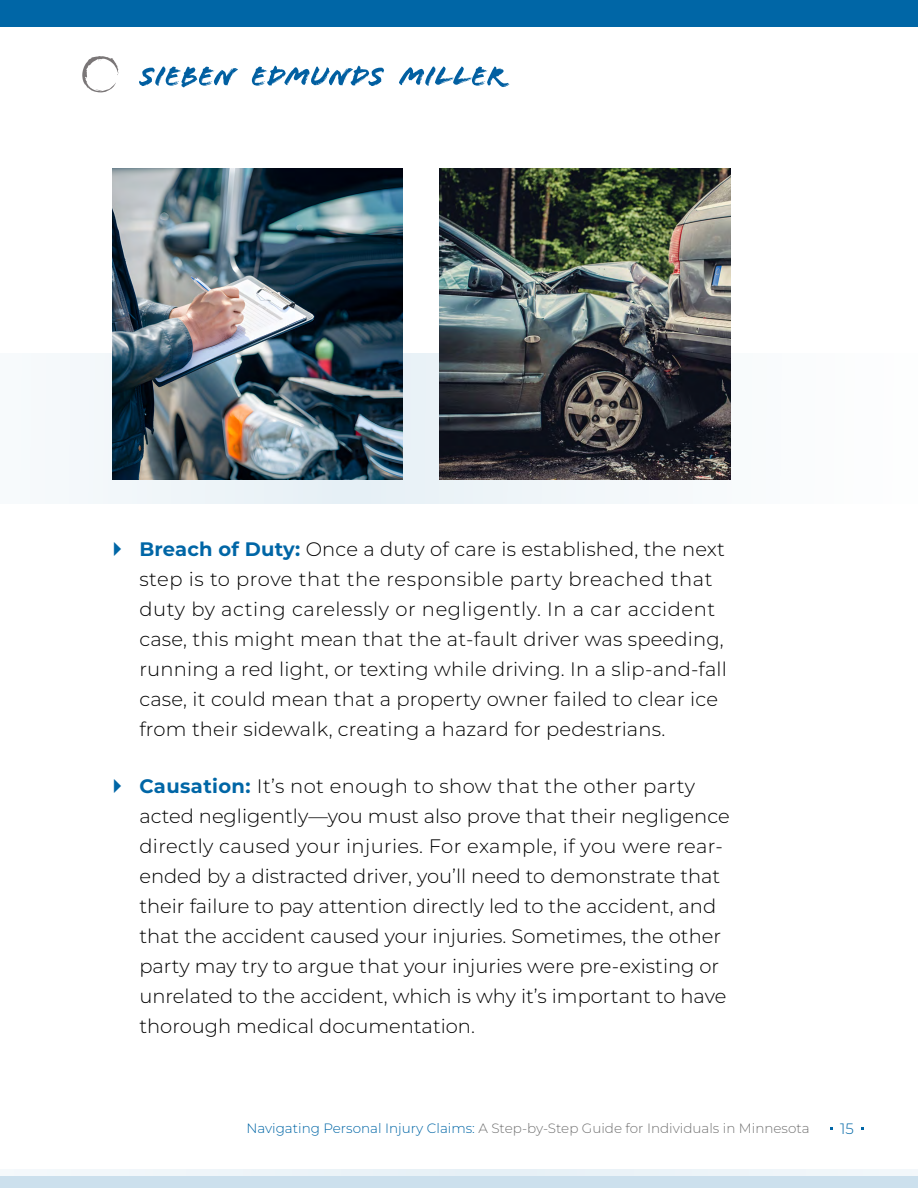
<style>
.page{position:relative;width:918px;height:1188px;background:#fff}
.page>*{position:absolute;margin:0;border:0;box-sizing:border-box;transform-origin:0 0}
.t1{font:300 19.5px/30px "Montserrat";color:#000}
.t2{font:300 15px "Montserrat";color:#0066a6}
.t3{font:300 13.5px "Montserrat";color:#737373}
.s1{font-weight:700;color:#0066a6}
.s2{color:#0066a6}
</style>
<div class="page">
<div style="left:0;top:1169px;width:918px;height:19px;background:#edf4f8"></div>
<svg style="left:82px;top:56px;width:36px;height:36px"></svg>
<svg style="left:139px;top:67px;width:99px;height:20px"></svg>
<svg style="left:252px;top:66px;width:132px;height:20px"></svg>
<svg style="left:399px;top:67px;width:110px;height:20px"></svg>
<div style="left:0;top:1176px;width:918px;height:12px;background:#cce0ed"></div>
<div style="left:0;top:0;width:918px;height:27px;background:#0066a6"></div>
<div style="left:0;top:354px;width:918px;height:150px;background:linear-gradient(to right,#ecf3f8,#f7f9fb)"></div>
<img style="left:112px;top:168px;width:291px;height:311px">
<img style="left:440px;top:168px;width:290px;height:311px">
<p class="t1" style="left:139px;top:533px;width:589px"><span class="s1">Breach of Duty:</span> Once a duty of care is established, the next step is to prove that the responsible party breached that duty by acting carelessly or negligently. In a car accident case, this might mean that the at-fault driver was speeding, running a red light, or texting while driving. In a slip-and-fall case, it could mean that a property owner failed to clear ice from their sidewalk, creating a hazard for pedestrians.</p>
<p class="t1" style="left:139px;top:770px;width:592px"><span class="s1">Causation:</span> It’s not enough to show that the other party acted negligently—you must also prove that their negligence directly caused your injuries. For example, if you were rear&shy;ended by a distracted driver, you’ll need to demonstrate that their failure to pay attention directly led to the accident, and that the accident caused your injuries. Sometimes, the other party may try to argue that your injuries were pre-existing or unrelated to the accident, which is why it’s important to have thorough medical documentation.</p>
<p class="t3" style="left:246px;top:1119px;width:565px"><span class="s2">Navigating Personal Injury Claims:</span> A Step-by-Step Guide for Individuals in Minnesota</p>
<p class="t2" style="left:840px;top:1118px;width:15px">15</p>
</div>
